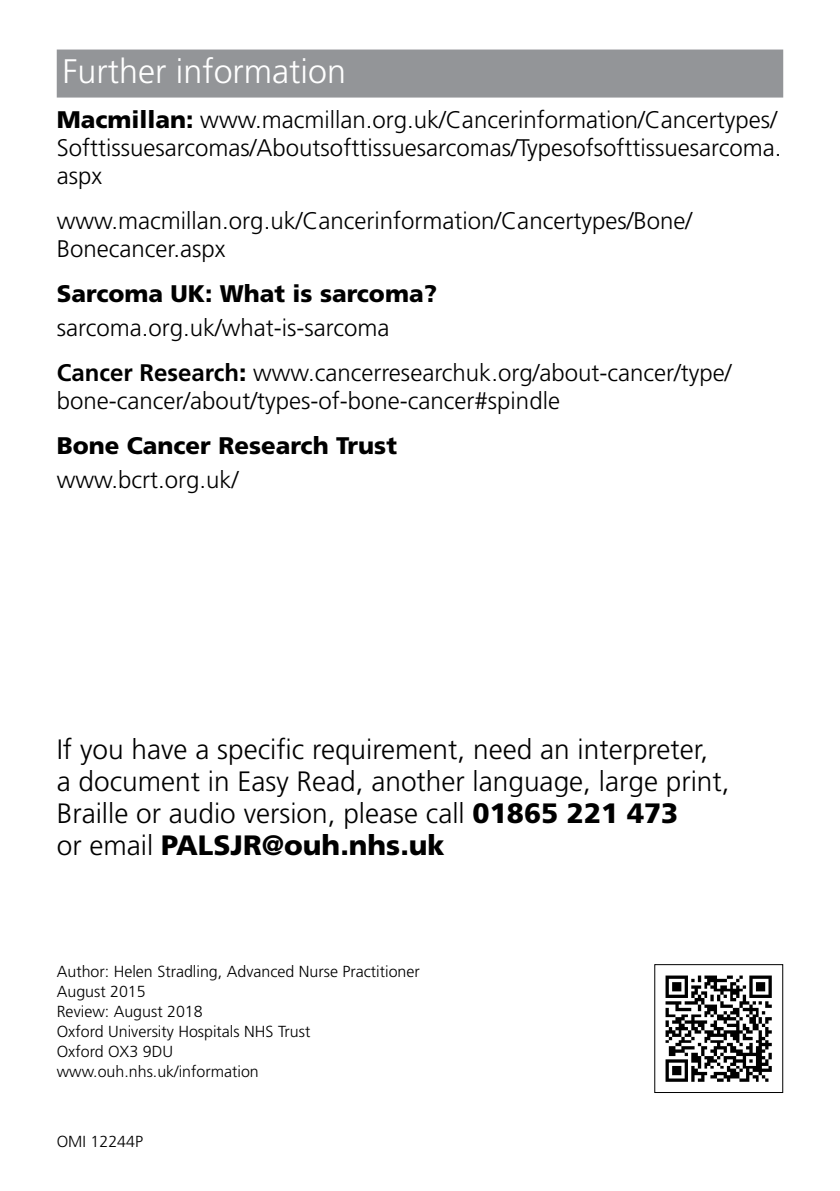
<style>
.page{position:relative;width:840px;height:1191px;background:#fff}
.page>*{position:absolute;margin:0;border:0;box-sizing:border-box;transform-origin:0 0}
.t1{font:300 34px "Frutiger";color:#fff}
.t2{font:300 28px/32px "Frutiger";color:#000}
.t3{font:300 24px/28px "Frutiger";color:#000}
.t4{font:900 24px "Frutiger";color:#000}
.t5{font:300 16px/20px "Frutiger";color:#000}
.s1{font-weight:900}
.s2{font-weight:700}
</style>
<div class="page">
<img style="left:665px;top:975px;width:107px;height:107px">
<div style="left:654px;top:964px;width:128px;height:129px;border:1px solid #000"></div>
<div style="left:57px;top:50px;width:725px;height:48px;background:#939598"></div>
<h1 class="t1" style="left:62px;top:52px;width:285px">Further information</h1>
<p class="t3" style="left:57px;top:106px;width:726px"><span class="s1">Macmillan:</span> www.macmillan.org.uk/Cancerinformation/Cancertypes/<br>Softtissuesarcomas/Aboutsofttissuesarcomas/Typesofsofttissuesarcoma. aspx</p>
<p class="t3" style="left:57px;top:207px;width:636px">www.macmillan.org.uk/Cancerinformation/Cancertypes/Bone/<br>Bonecancer.aspx</p>
<p class="t4" style="left:57px;top:279px;width:381px">Sarcoma UK: What is sarcoma?</p>
<p class="t3" style="left:57px;top:305px;width:676px;line-height:45px">sarcoma.org.uk/what-is-sarcoma<br><span class="s2">Cancer Research</span><span class="s1">:</span> www.cancerresearchuk.org/about-cancer/type/</p>
<p class="t3" style="left:57px;top:387px;width:504px">bone-cancer/about/types-of-bone-cancer#spindle</p>
<p class="t4" style="left:57px;top:431px;width:341px">Bone Cancer Research Trust</p>
<p class="t3" style="left:57px;top:465px;width:183px">www.bcrt.org.uk/</p>
<p class="t2" style="left:57px;top:733px;width:674px">If you have a specific requirement, need an interpreter,<br>a document in Easy Read, another language, large print, Braille or audio version, please call <span class="s1">01865 221 473<br></span>or email <span class="s1">PALSJR@ouh.nhs.uk</span></p>
<p class="t5" style="left:57px;top:961px;width:364px">Author: Helen Stradling, Advanced Nurse Practitioner<br>August 2015<br>Review: August 2018<br>Oxford University Hospitals NHS Trust<br>Oxford OX3 9DU<br>www.ouh.nhs.uk/information</p>
<p class="t5" style="left:57px;top:1131px;width:88px">OMI 12244P</p>
</div>
